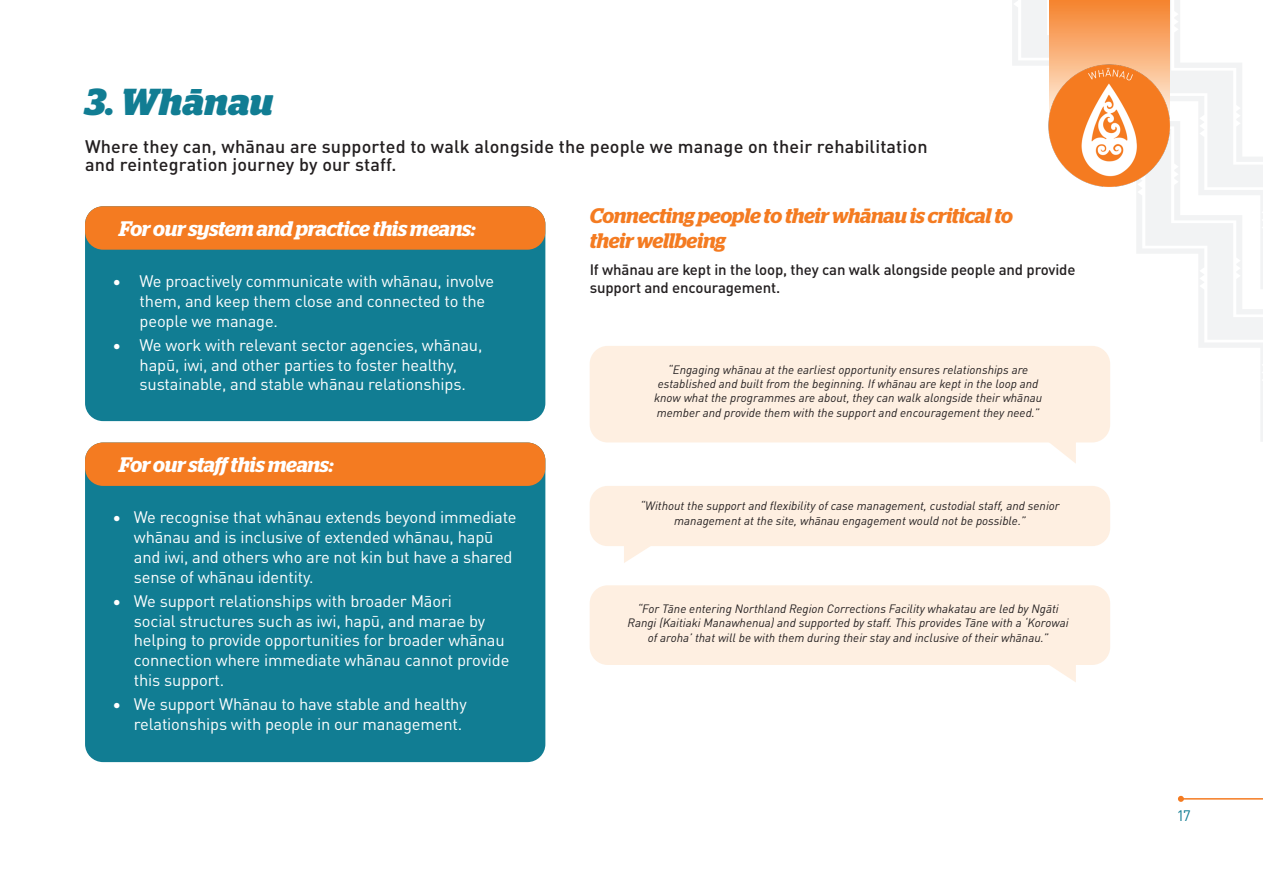
<style>
.page{position:relative;width:1263px;height:872px;background:#fff}
.page>*{position:absolute;margin:0;border:0;box-sizing:border-box;transform-origin:0 0}
.H2B{font:italic 700 37.5px "Stag";letter-spacing:.015em;color:#117d93}
.Footnotes{font:italic 600 21px/25.2px "Stag";letter-spacing:-.015em;color:#f47b21}
.Footnotes-2{font:italic 600 21px "Stag";letter-spacing:-.015em;color:#fff}
.t1{font:500 18px/18px "DIN Pro";letter-spacing:.01em;color:#231f20}
.Footnotes-3{font:16.5px/19.8px "DIN Pro";letter-spacing:-.01em;color:#fff}
.Footnotes-4{font:500 15px/18px "DIN Pro";letter-spacing:-.01em;color:#231f20}
.t2{font:15px "DIN Pro";color:#117d93}
.QUOTE{font:italic 12px/14.4px "DIN Pro";color:#231f20;text-align:center}
</style>
<div class="page">
<div style="left:85px;top:206px;width:460px;height:215px;background:#117d93;border-radius:18px"></div>
<div style="left:85px;top:206px;width:460px;height:44px;background:#f47b21;border-radius:18px"></div>
<div style="left:85px;top:442px;width:460px;height:320px;background:#117d93;border-radius:18px"></div>
<div style="left:85px;top:442px;width:460px;height:44px;background:#f47b21;border-radius:18px"></div>
<svg style="left:1012px;top:0;width:251px;height:442px"></svg>
<svg style="left:1021px;top:0;width:242px;height:340px"></svg>
<svg style="left:1074px;top:187px;width:189px;height:102px"></svg>
<svg style="left:1169px;top:0;width:94px;height:187px"></svg>
<div style="left:590px;top:346px;width:520px;height:96px;background:#feefe1;border-radius:18px"></div>
<svg style="left:983px;top:442px;width:93px;height:21px"></svg>
<div style="left:590px;top:486px;width:520px;height:60px;background:#feefe1;border-radius:18px"></div>
<svg style="left:624px;top:546px;width:27px;height:17px"></svg>
<svg style="left:1050px;top:0;width:119px;height:55px;background:#f79b55"></svg>
<img style="left:1040px;top:55px;width:138px;height:139px">
<div style="left:590px;top:585px;width:520px;height:80px;background:#feefe1;border-radius:18px"></div>
<svg style="left:1050px;top:665px;width:26px;height:17px"></svg>
<hr style="left:1181px;top:798px;width:82px;height:1px;background:#f47b21">
<svg style="left:1178px;top:796px;width:6px;height:6px"></svg>
<p class="H2B" style="left:85px;top:80px;width:190px">3. Whānau</p>
<h3 class="t1" style="left:85px;top:136px;width:844px">Where they can, whānau are supported to walk alongside the people we manage on their rehabilitation and reintegration journey by our staff.</h3>
<p class="Footnotes-2" style="left:119px;top:216px;width:358px">For our system and practice this means:</p>
<p class="Footnotes-3" style="left:140px;top:270px;width:356px;text-indent:-27px">• We proactively communicate with whānau, involve them, and keep them close and connected to the people we manage.</p>
<p class="Footnotes-3" style="left:140px;top:334px;width:344px;text-indent:-27px">• We work with relevant sector agencies, whānau, hapū, iwi, and other parties to foster healthy, sustainable, and stable whānau relationships.</p>
<p class="Footnotes-2" style="left:119px;top:452px;width:216px">For our staff this means:</p>
<p class="Footnotes-3" style="left:134px;top:506px;width:384px;text-indent:-21px">• We recognise that whānau extends beyond immediate whānau and is inclusive of extended whānau, hapū and iwi, and others who are not kin but have a shared sense of whānau identity.</p>
<p class="Footnotes-3" style="left:134px;top:590px;width:377px;text-indent:-21px">• We support relationships with broader Māori<br>social structures such as iwi, hapū, and marae by helping to provide opportunities for broader whānau connection where immediate whānau cannot provide this support.</p>
<p class="Footnotes-3" style="left:113px;top:693px;width:356px;text-align:right">• We support Whānau to have stable and healthy relationships with people in our management.</p>
<p class="Footnotes" style="left:590px;top:203px;width:425px">Connecting people to their whānau is critical to their wellbeing</p>
<p class="Footnotes-4" style="left:590px;top:260px;width:487px">If whānau are kept in the loop, they can walk alongside people and provide support and encouragement.</p>
<p class="QUOTE" style="left:654px;top:361px;width:390px">“Engaging whānau at the earliest opportunity ensures relationships are established and built from the beginning. If whānau are kept in the loop and know what the programmes are about, they can walk alongside their whānau member and provide them with the support and encouragement they need.”</p>
<p class="QUOTE" style="left:640px;top:498px;width:421px">“Without the support and flexibility of case management, custodial staff, and senior management at the site, whānau engagement would not be possible.”</p>
<p class="QUOTE" style="left:628px;top:601px;width:443px">“For Tāne entering Northland Region Corrections Facility whakatau are led by Ngāti<br>Rangi (Kaitiaki Manawhenua) and supported by staff. This provides Tāne with a ‘Korowai of aroha’ that will be with them during their stay and inclusive of their whānau.”</p>
<p class="t2" style="left:1178px;top:804px;width:14px">17</p>
</div>
